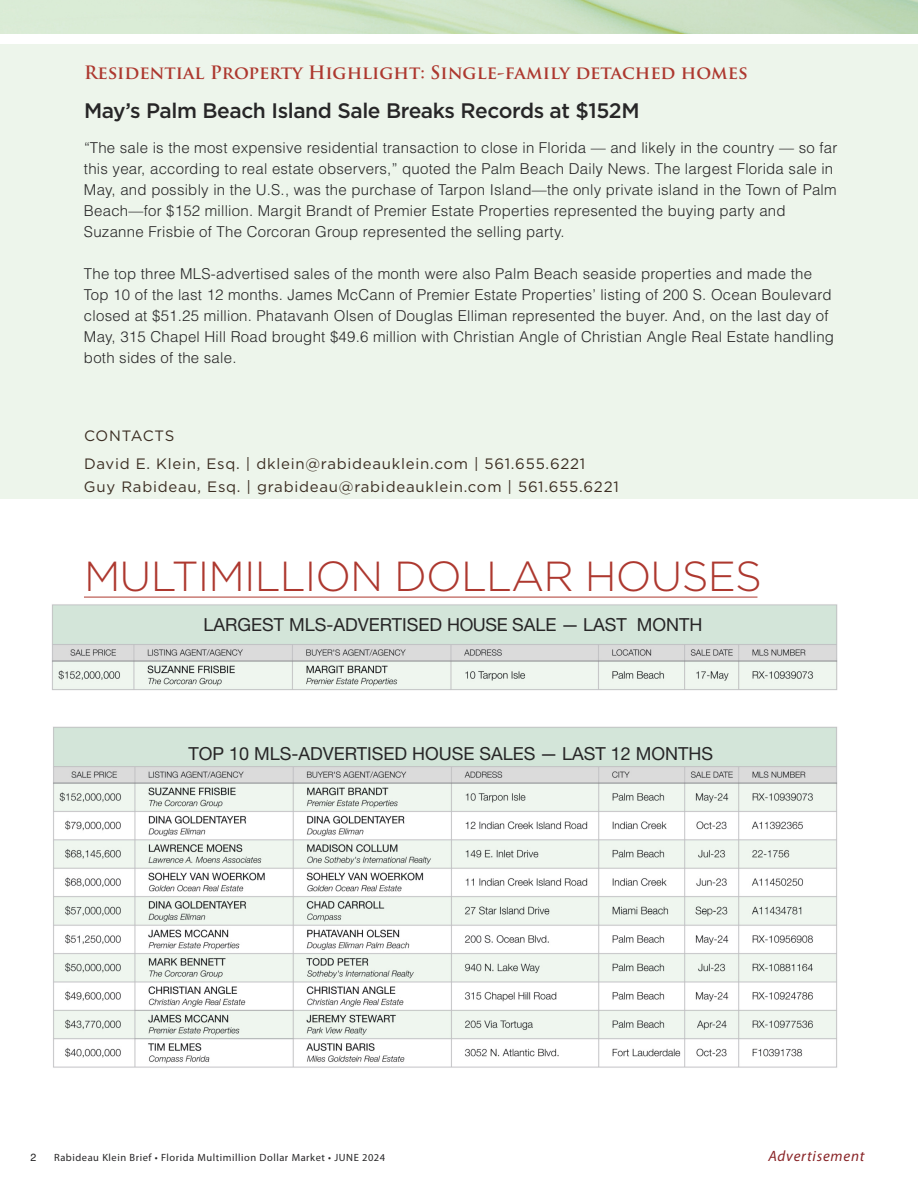
<style>
.page{position:relative;width:918px;height:1188px;background:#fff}
.page>*{position:absolute;margin:0;border:0;box-sizing:border-box;transform-origin:0 0}
.t1{font:300 42px "Gotham";letter-spacing:-.02em;color:#ad382f}
.t2{font:500 21px "Gotham";letter-spacing:-.02em;color:#272627}
.t3{font:18px "Helvetica Neue";color:#272627}
.t4{font:700 18px "Trajan Pro";color:#ad382f}
.t5{font:300 15px/21px "Helvetica";letter-spacing:.015em;color:#272627}
.t6{font:15px/28.5px "Gotham";letter-spacing:.05em;color:#3b2d22}
.t7{font:italic 15px "Myriad Pro";letter-spacing:.05em;color:#892427}
.t8{font:10.5px "Myriad Pro";letter-spacing:.05em;color:#272627}
.t9{font:10.5px "Helvetica";color:#272627}
</style>
<div class="page">
<div style="left:0;top:45px;width:918px;height:454px;background:#edf5eb"></div>
<img style="left:51px;top:604px;width:786px;height:86px">
<img style="left:53px;top:727px;width:785px;height:341px">
<hr style="left:84px;top:597px;width:673px;height:1px;background:#ad382f">
<img style="left:0;top:0;width:918px;height:34px">
<p class="t4" style="left:84px;top:66px;width:665px">Residential Property Highlight: Single-family detached homes</p>
<h2 class="t2" style="left:84px;top:104px;width:557px">May’s Palm Beach Island Sale Breaks Records at $152M</h2>
<p class="t5" style="left:84px;top:136px;width:755px">“The sale is the most expensive residential transaction to close in Florida — and likely in the country — so far this year, according to real estate observers,” quoted the Palm Beach Daily News. The largest Florida sale in May, and possibly in the U.S., was the purchase of Tarpon Island—the only private island in the Town of Palm Beach—for $152 million. Margit Brandt of Premier Estate Properties represented the buying party and Suzanne Frisbie of The Corcoran Group represented the selling party.</p>
<p class="t5" style="left:84px;top:262px;width:752px">The top three MLS-advertised sales of the month were also Palm Beach seaside properties and made the Top 10 of the last 12 months. James McCann of Premier Estate Properties’ listing of 200 S. Ocean Boulevard closed at $51.25 million. Phatavanh Olsen of Douglas Elliman represented the buyer. And, on the last day of May, 315 Chapel Hill Road brought $49.6 million with Christian Angle of Christian Angle Real Estate handling both sides of the sale.</p>
<p class="t6" style="left:84px;top:423px;width:503px">CONTACTS<br>David E. Klein, Esq. | dklein@rabideauklein.com | 561.655.6221</p>
<p class="t6" style="left:84px;top:474px;width:536px">Guy Rabideau, Esq. | grabideau@rabideauklein.com | 561.655.6221</p>
<h1 class="t1" style="left:84px;top:562px;width:679px">MULTIMILLION DOLLAR HOUSES</h1>
<p class="t3" style="left:204px;top:610px;width:501px">LARGEST MLS-ADVERTISED HOUSE SALE — LAST MONTH</p>
<p class="t3" style="left:188px;top:738px;width:526px">TOP 10 MLS-ADVERTISED HOUSE SALES — LAST 12 MONTHS</p>
<p class="t9" style="left:31px;top:1151px;width:7px">2</p>
<p class="t8" style="left:54px;top:1153px;width:333px">Rabideau Klein Brief • Florida Multimillion Dollar Market • JUNE 2024</p>
<p class="t7" style="left:768px;top:1150px;width:98px">Advertisement</p>
</div>
